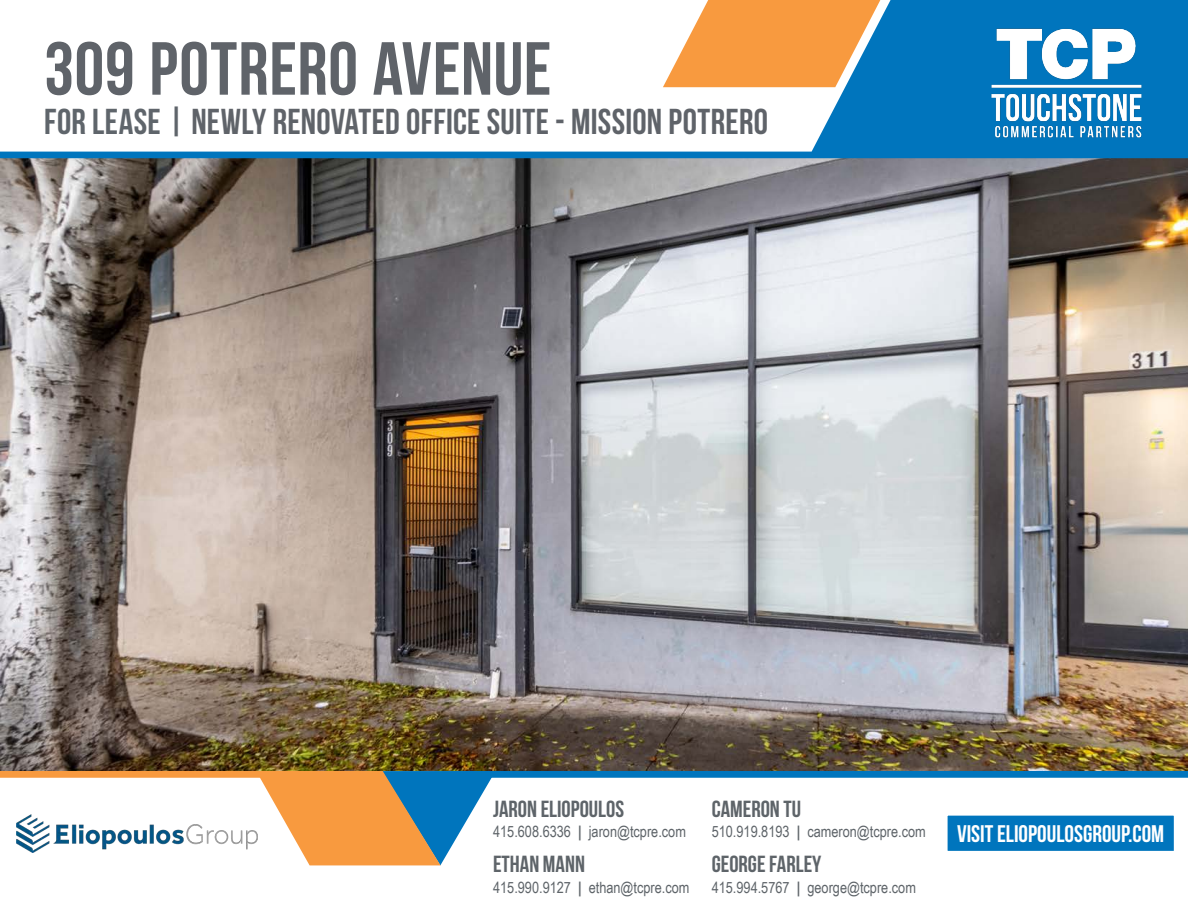
<style>
.page{position:relative;width:1188px;height:918px;background:#fff}
.page>*{position:absolute;margin:0;border:0;box-sizing:border-box;transform-origin:0 0}
.Body{font:700 75px "Bebas Neue";letter-spacing:.01em;color:#5f6369}
.Body-2{font:700 36px "Bebas Neue";letter-spacing:.005em;color:#5f6369}
.t1{font:700 24px "Bebas Neue";color:#fff}
.t2{font:700 23.25px "Bebas Neue";color:#5e6469}
.t3{font:15.6px "Arial Narrow";color:#5e6469}
.s1{color:#5f656b}
.s2{font-weight:700}
</style>
<div class="page">
<img style="left:0;top:158px;width:1188px;height:613px">
<svg style="left:0;top:0;width:1188px;height:158px"></svg>
<svg style="left:663px;top:0;width:217px;height:87px"></svg>
<div style="left:479px;top:771px;width:709px;height:7px;background:#0075bd"></div>
<svg style="left:260px;top:771px;width:236px;height:94px"></svg>
<div style="left:0;top:771px;width:269px;height:7px;background:#f89a3f"></div>
<img style="left:16px;top:814px;width:242px;height:38px">
<div style="left:947px;top:815px;width:228px;height:37px;background:#0075bd"></div>
<div style="left:946px;top:814px;width:229px;height:38px;border:2px solid #fff"></div>
<img style="left:990px;top:22px;width:153px;height:122px">
<p class="Body" style="left:44px;top:28px;width:509px">309 POTRERO AVENUE</p>
<p class="Body-2" style="left:44px;top:102px;width:725px"><span class="s1">FOR LEASE |</span> NEWLY RENOVATED OFFICE SUITE - MISSION POTRERO</p>
<p class="t2" style="left:493px;top:796px;width:133px">JARON ELIOPOULOS</p>
<p class="t3" style="left:493px;top:820px;width:194px">415.608.6336 <span class="s2">|</span> jaron@tcpre.com</p>
<p class="t2" style="left:493px;top:852px;width:93px">ETHAN MANN</p>
<p class="t3" style="left:493px;top:876px;width:198px">415.990.9127 <span class="s2">|</span> ethan@tcpre.com</p>
<p class="t2" style="left:712px;top:796px;width:91px">CAMERON TU</p>
<p class="t3" style="left:712px;top:820px;width:216px">510.919.8193 <span class="s2">|</span> cameron@tcpre.com</p>
<p class="t2" style="left:712px;top:852px;width:111px">GEORGE FARLEY</p>
<p class="t3" style="left:712px;top:876px;width:206px">415.994.5767 <span class="s2">|</span> george@tcpre.com</p>
<p class="t1" style="left:957px;top:821px;width:209px">VISIT ELIOPOULOSGROUP.COM</p>
</div>
